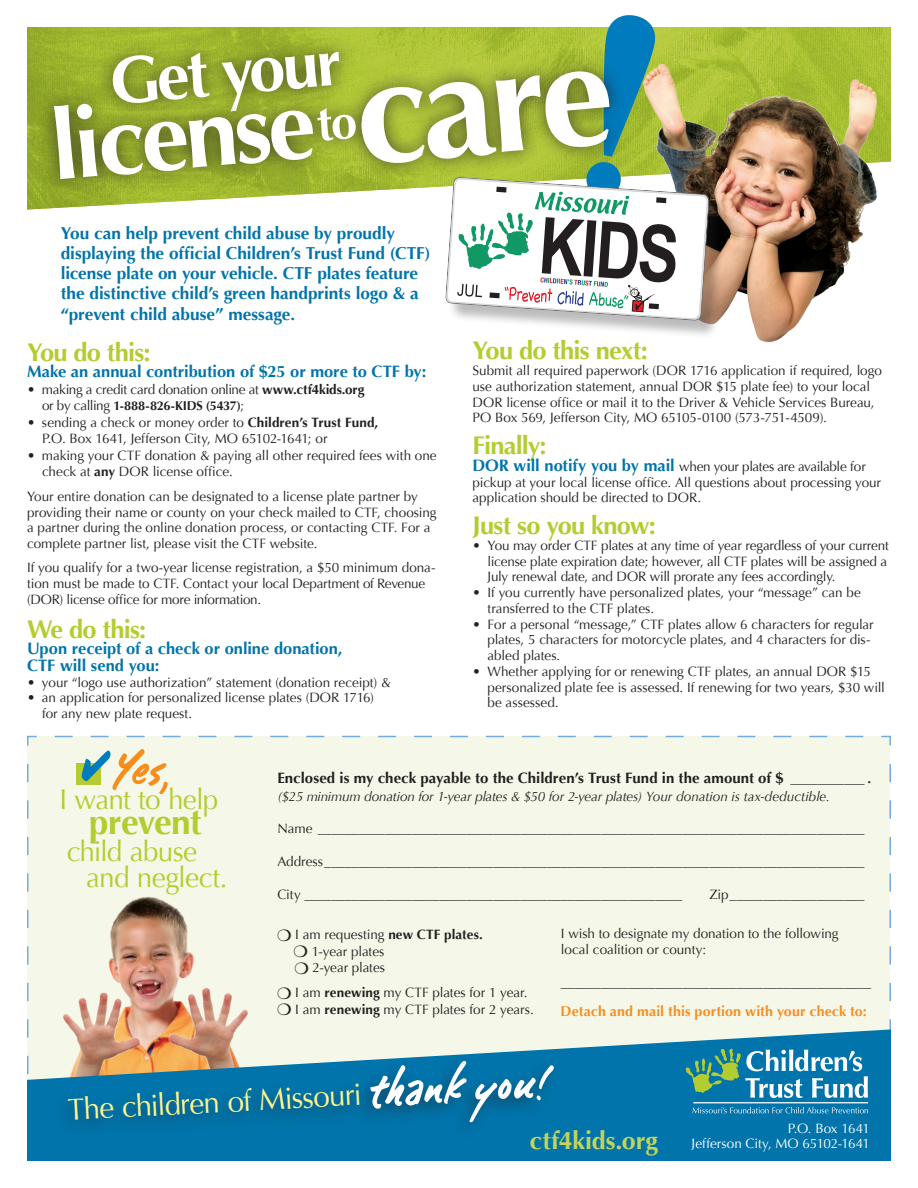
<style>
.page{position:relative;width:918px;height:1188px;background:#fff}
.page>*{position:absolute;margin:0;border:0;box-sizing:border-box;transform-origin:0 0}
.t1{font:700 36px "Optima";letter-spacing:-.02em;color:#b4cc2f}
.t2{font:30.15px "Optima";color:#fff68d}
.t3{font:28.5px/25.5px "Optima";letter-spacing:-.03em;color:#b4cc2f}
.text{font:700 25.5px "Optima";letter-spacing:-.03em;color:#b4cc2f}
.text_header{font:700 25.5px "Optima";letter-spacing:-.03em;color:#b4cc2f}
.t4{font:700 25.2px "Optima";letter-spacing:-.005em;color:#c3d459}
.text-2{font:700 17.25px/20.2px "Optima";letter-spacing:-.005em;color:#0074ab}
.text_header-2{font:700 16.5px/16.5px "Optima";color:#0074ab}
.text-3{font:700 15px "Optima";letter-spacing:.005em;color:#231f20}
.text-4{font:700 14.25px "Optima";letter-spacing:.005em;color:#f68e1e}
.text-5{font:13.5px/15.8px "Optima";letter-spacing:-.005em;color:#231f20}
.text_bulleted{font:13.5px/15.8px "Optima";letter-spacing:-.005em;color:#231f20}
.text_no_space{font:13.5px/15.8px "Optima";letter-spacing:-.005em;color:#231f20}
.text_no_space-2{font:italic 13.5px "Optima";letter-spacing:-.01em;color:#231f20}
.text_bulleted-2{font:13.5px "Optima";letter-spacing:-.025em;color:#231f20}
.text-6{font:13.5px/15px "Optima";letter-spacing:-.005em;color:#fff;text-align:right}
.text_bulleted-3{font:700 12.75px "Optima";letter-spacing:-.02em;color:#231f20}
.s1{font-weight:700}
.s2{font-weight:400;font-size:13.5px}
.s3{font-weight:400}
.s4{font-weight:700;font-size:16.5px;color:#0074ab}
.s5{font-size:13.5px}
</style>
<div class="page">
<div style="left:27px;top:735px;width:864px;height:294px;background:#f5f8e8"></div>
<img style="left:43px;top:891px;width:217px;height:80px">
<img style="left:27px;top:966px;width:141px;height:63px">
<img style="left:150px;top:971px;width:141px;height:58px">
<img style="left:27px;top:27px;width:864px;height:183px">
<svg style="left:27px;top:1029px;width:864px;height:132px;fill:#0074ab"></svg>
<div style="left:50px;top:1077px;width:318px;height:62px;background:#231f20;opacity:.5"></div>
<div style="left:352px;top:1055px;width:210px;height:87px;background:#231f20;opacity:.5"></div>
<svg style="left:370px;top:1059px;width:184px;height:64px"></svg>
<svg style="left:686px;top:1049px;width:182px;height:49px"></svg>
<svg style="left:692px;top:1107px;width:176px;height:6px"></svg>
<hr style="left:693px;top:1102px;width:175px;height:1px;background:#fff">
<img style="left:711px;top:59px;width:174px;height:284px">
<div style="left:448px;top:179px;width:280px;height:160px;background:#231f20;opacity:.3"></div>
<div style="left:77px;top:763px;width:24px;height:22px;background:#b4cc2f"></div>
<svg style="left:82px;top:748px;width:86px;height:46px"></svg>
<div style="left:37px;top:54px;width:590px;height:143px;background:#231f20;opacity:.75"></div>
<svg style="left:54px;top:15px;width:657px;height:306px"></svg>
<svg style="left:278px;top:929px;width:30px;height:45px"></svg>
<svg style="left:278px;top:987px;width:13px;height:28px"></svg>
<p class="text-2" style="left:61px;top:223px;width:371px">You can help prevent child abuse by proudly displaying the official Children’s Trust Fund (CTF) license plate on your vehicle. CTF plates feature the distinctive child’s green handprints logo &amp; a “prevent child abuse” message.</p>
<p class="text_header" style="left:27px;top:337px;width:125px">You do this:</p>
<p class="text_header-2" style="left:27px;top:364px;width:401px">Make an annual contribution of $25 or more to CTF by:</p>
<p class="text_bulleted-2" style="left:27px;top:381px;width:339px">• making a credit card donation online at <span class="s1">www.ctf4kids.org</span></p>
<p class="text_bulleted-3" style="left:42px;top:399px;width:204px"><span class="s2">or by calling</span> 1-888-826-KIDS (5437)<span class="s3">;</span></p>
<p class="text_bulleted" style="left:42px;top:414px;width:338px;line-height:16.5px;text-indent:-15px">• sending a check or money order to <span class="s1">Children’s Trust Fund,<br></span>P.O. Box 1641, Jefferson City, MO 65102-1641; or</p>
<p class="text_bulleted" style="left:42px;top:447px;width:396px;line-height:16.5px;text-indent:-15px">• making your CTF donation &amp; paying all other required fees with one check at <span class="s1">any</span> DOR license office.</p>
<p class="text-5" style="left:27px;top:488px;width:411px">Your entire donation can be designated to a license plate partner by providing their name or county on your check mailed to CTF, choosing a partner during the online donation process, or contacting CTF. For a complete partner list, please visit the CTF website.</p>
<p class="text-5" style="left:27px;top:560px;width:410px">If you qualify for a two-year license registration, a $50 minimum dona&shy;tion must be made to CTF. Contact your local Department of Revenue (DOR) license office for more information.</p>
<p class="text_header" style="left:27px;top:614px;width:121px">We do this:</p>
<p class="text_header-2" style="left:27px;top:641px;width:317px">Upon receipt of a check or online donation,<br>CTF will send you:</p>
<p class="text_bulleted" style="left:27px;top:674px;width:365px">• your “logo use authorization” statement (donation receipt) &amp;</p>
<p class="text_bulleted" style="left:42px;top:690px;width:334px;text-indent:-15px">• an application for personalized license plates (DOR 1716) for any new plate request.</p>
<p class="text" style="left:472px;top:336px;width:177px">You do this next:</p>
<p class="text_no_space" style="left:472px;top:363px;width:411px">Submit all required paperwork (DOR 1716 application if required, logo use authorization statement, annual DOR $15 plate fee) to your local DOR license office or mail it to the Driver &amp; Vehicle Services Bureau, PO Box 569, Jefferson City, MO 65105-0100 (573-751-4509).</p>
<p class="text" style="left:472px;top:431px;width:76px">Finally:</p>
<p class="text-5" style="left:472px;top:459px;width:410px"><span class="s4">DOR will notify you by mail</span> when your plates are available for pickup at your local license office. All questions about processing your application should be directed to DOR.</p>
<p class="text" style="left:472px;top:511px;width:185px">Just so you know:</p>
<p class="text_bulleted" style="left:488px;top:538px;width:403px;text-align:justify;text-indent:-15px">• You may order CTF plates at any time of year regardless of your current license plate expiration date; however, all CTF plates will be assigned a July renewal date, and DOR will prorate any fees accordingly.</p>
<p class="text_bulleted" style="left:488px;top:585px;width:375px;text-indent:-15px">• If you currently have personalized plates, your “message” can be transferred to the CTF plates.</p>
<p class="text_bulleted" style="left:488px;top:616px;width:388px;text-indent:-15px">• For a personal “message,” CTF plates allow 6 characters for regular plates, 5 characters for motorcycle plates, and 4 characters for dis&shy;abled plates.</p>
<p class="text_bulleted" style="left:488px;top:664px;width:399px;text-indent:-15px">• Whether applying for or renewing CTF plates, an annual DOR $15 personalized plate fee is assessed. If renewing for two years, $30 will be assessed.</p>
<p class="t3" style="left:60px;top:787px;width:160px">I want to help</p>
<p class="t1" style="left:89px;top:801px;width:114px">prevent</p>
<p class="t3" style="left:86px;top:839px;width:143px;text-indent:-19px">child abuse and neglect.</p>
<p class="text-3" style="left:277px;top:769px;width:596px">Enclosed is my check payable to the Children’s Trust Fund in the amount of $ <span class="s5">___________ .</span></p>
<p class="text_no_space-2" style="left:277px;top:788px;width:554px">($25 minimum donation for 1-year plates &amp; $50 for 2-year plates) Your donation is tax-deductible.</p>
<p class="text-5" style="left:277px;top:821px;width:589px">Name _________________________________________________________________________________</p>
<p class="text-5" style="left:277px;top:854px;width:589px">Address________________________________________________________________________________</p>
<p class="text-5" style="left:277px;top:886px;width:407px">City ________________________________________________________</p>
<p class="text-5" style="left:709px;top:886px;width:157px">Zip____________________</p>
<p class="text-5" style="left:561px;top:925px;width:279px;line-height:16.5px">I wish to designate my donation to the following local coalition or county:</p>
<p class="text-5" style="left:561px;top:975px;width:312px">______________________________________________</p>
<p class="text-5" style="left:295px;top:927px;width:189px">I am requesting <span class="s1">new CTF plates.</span></p>
<p class="text-5" style="left:312px;top:943px;width:75px;line-height:16.5px">1-year plates<br>2-year plates</p>
<p class="text-5" style="left:295px;top:985px;width:234px">I am <span class="s1">renewing</span> my CTF plates for 1 year.</p>
<p class="text-5" style="left:295px;top:1001px;width:240px">I am <span class="s1">renewing</span> my CTF plates for 2 years.</p>
<p class="text-4" style="left:561px;top:1003px;width:308px">Detach and mail this portion with your check to:</p>
<p class="t2" style="left:67px;top:1092px;width:296px;rotate:-3deg">The children of Missouri</p>
<p class="t4" style="left:530px;top:1126px;width:130px">ctf4kids.org</p>
<p class="text-6" style="left:692px;top:1121px;width:180px">P.O. Box 1641<br>Jefferson City, MO 65102-1641</p>
</div>
